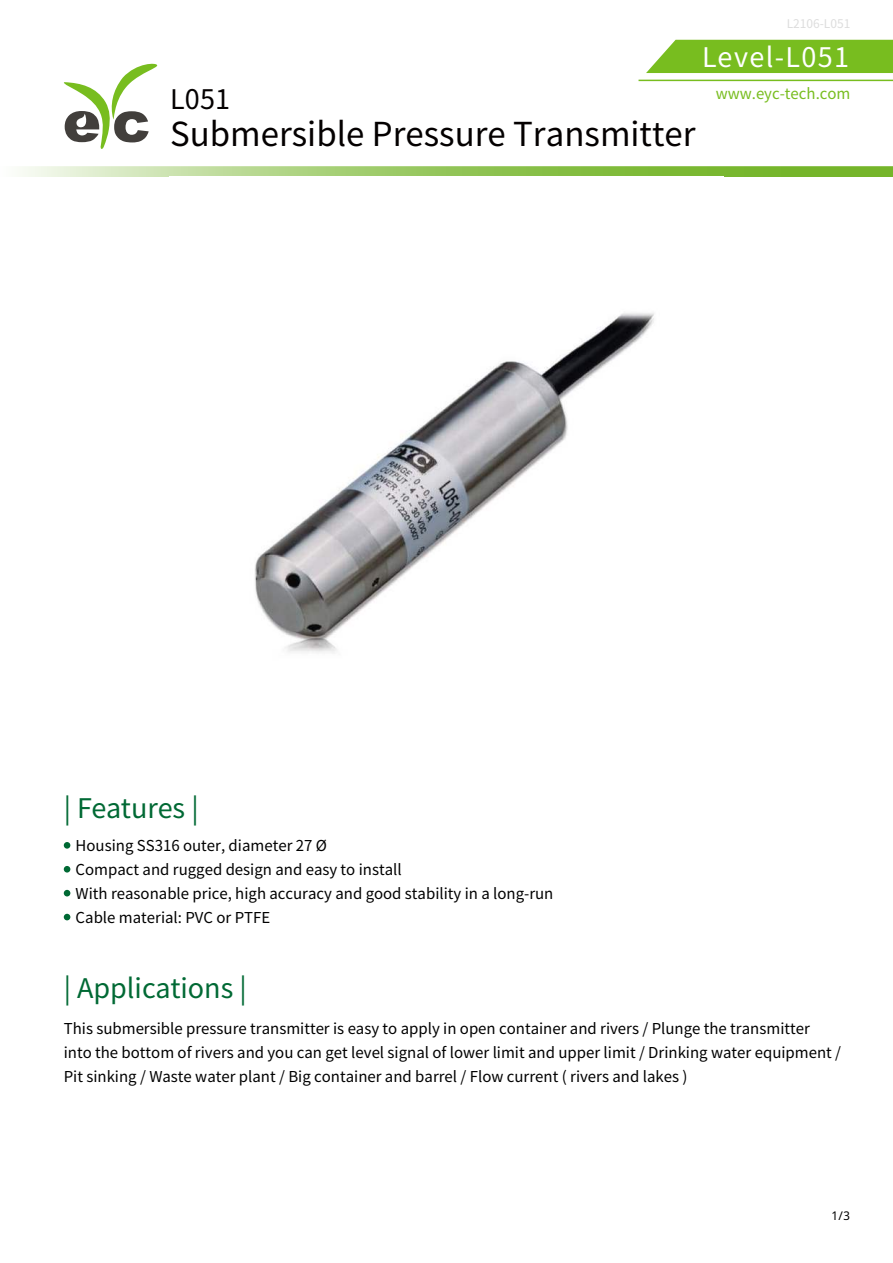
<style>
.page{position:relative;width:893px;height:1263px;background:#fff}
.page>*{position:absolute;margin:0;border:0;box-sizing:border-box;transform-origin:0 0}
.t1{font:33px "Noto Sans CJ Ktc";color:#040000}
.t2{font:27px "Noto Sans CJ Ktc";color:#006934}
.t3{font:27px "Noto Sans CJ Ktc";letter-spacing:.05em;color:#fff}
.t4{font:27px "Noto Sans CJ Ktc";color:#040000}
.t5{font:15px/24px "Noto Sans CJ Ktc";color:#000}
.t6{font:15px "Noto Sans CJ Ktc";color:#78bd1f}
.t7{font:12px "Noto Sans CJ Ktc";color:#ddd}
.t8{font:12px "Microsoft Jheng Hei";color:#000}
</style>
<div class="page">
<div style="left:646px;top:40px;width:247px;height:33px;background:#78bd1f"></div>
<hr style="left:638px;top:80px;width:255px;height:1px;background:#78bd1f">
<div style="left:64px;top:842px;width:6px;height:7px;background:#006934;border-radius:50%"></div>
<svg style="left:64px;top:866px;width:6px;height:6px"></svg>
<svg style="left:64px;top:890px;width:6px;height:6px"></svg>
<svg style="left:64px;top:914px;width:6px;height:6px"></svg>
<svg style="left:63px;top:63px;width:95px;height:86px"></svg>
<img style="left:20px;top:166px;width:873px;height:11px">
<img style="left:170px;top:176px;width:553px;height:477px">
<h2 class="t4" style="left:170px;top:84px;width:62px">L051</h2>
<h1 class="t1" style="left:170px;top:116px;width:527px">Submersible Pressure Transmitter</h1>
<p class="t7" style="left:787px;top:17px;width:65px">L2106-L051</p>
<h2 class="t3" style="left:702px;top:41px;width:149px">Level-L051</h2>
<p class="t6" style="left:716px;top:85px;width:136px">www.eyc-tech.com</p>
<h2 class="t2" style="left:64px;top:792px;width:136px">| Features |</h2>
<p class="t5" style="left:76px;top:833px;width:479px">Housing SS316 outer, diameter 27 Ø<br>Compact and rugged design and easy to install<br>With reasonable price, high accuracy and good stability in a long-run Cable material: PVC or PTFE</p>
<h2 class="t2" style="left:64px;top:973px;width:184px">| Applications |</h2>
<p class="t5" style="left:64px;top:1017px;width:779px">This submersible pressure transmitter is easy to apply in open container and rivers / Plunge the transmitter into the bottom of rivers and you can get level signal of lower limit and upper limit / Drinking water equipment /<br>Pit sinking / Waste water plant / Big container and barrel / Flow current ( rivers and lakes )</p>
<p class="t8" style="left:831px;top:1207px;width:20px">PNR</p>
</div>
